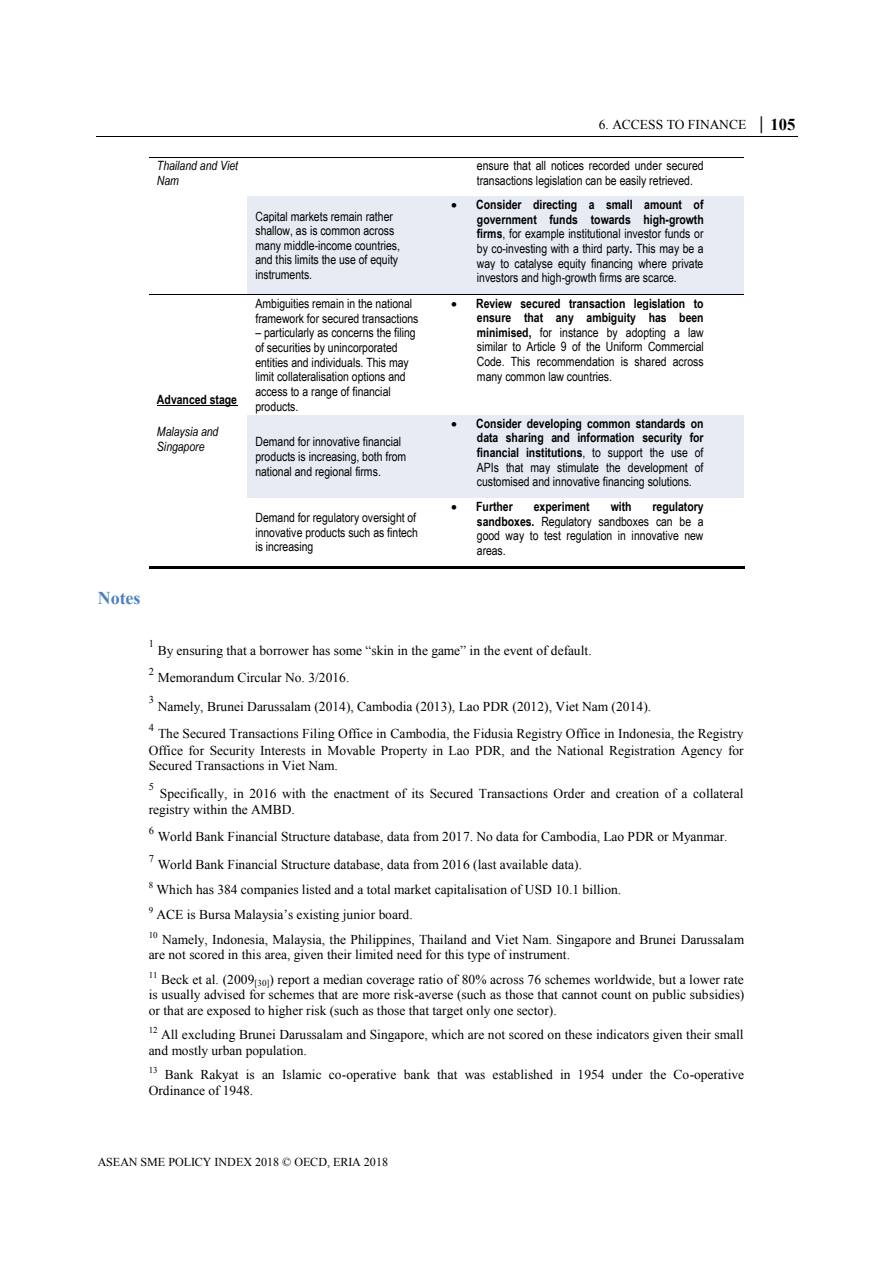
<style>
.page{position:relative;width:893px;height:1264px;background:#fff}
.page>*{position:absolute;margin:0;border:0;box-sizing:border-box;transform-origin:0 0}
.t1{font:700 18px "Times New Roman";color:#4c81bd}
.t2{font:13.5px/15.5px "Times New Roman";color:#000}
.t3{font:12.75px/14.7px "Arial Narrow";letter-spacing:-.005em;color:#000}
.t4{font:italic 12.75px/14.7px "Arial Narrow";letter-spacing:-.005em;color:#000}
.t5{font:700 12.75px "Arial Narrow";letter-spacing:-.005em;color:#000}
.t6{font:12px "Times New Roman";letter-spacing:-.005em;color:#000}
.t7{font:10.5px "Times New Roman";color:#000}
.s1{font-family:"Courier New";font-weight:700;font-size:16.5px}
.s2{font-weight:700;font-size:16.5px}
.s3{font-weight:700}
</style>
<div class="page">
<hr style="left:96px;top:136px;width:702px;height:1px;background:#000">
<hr style="left:149px;top:157px;width:98px;height:1px;background:#000">
<hr style="left:248px;top:157px;width:181px;height:1px;background:#000">
<hr style="left:429px;top:157px;width:315px;height:1px;background:#000">
<div style="left:247px;top:196px;width:182px;height:98px;background:#e7ecf4"></div>
<div style="left:429px;top:196px;width:315px;height:98px;background:#e7ecf4"></div>
<hr style="left:157px;top:405px;width:80px;height:1px;background:#000">
<hr style="left:149px;top:294px;width:98px;height:1px;background:#000">
<hr style="left:248px;top:294px;width:181px;height:1px;background:#000">
<hr style="left:429px;top:294px;width:315px;height:1px;background:#000">
<div style="left:247px;top:415px;width:182px;height:83px;background:#e7ecf4"></div>
<div style="left:429px;top:415px;width:315px;height:83px;background:#e7ecf4"></div>
<hr style="left:149px;top:566px;width:98px;height:3px;background:#000">
<hr style="left:250px;top:566px;width:179px;height:3px;background:#000">
<hr style="left:431px;top:566px;width:313px;height:3px;background:#000">
<p class="t2" style="left:599px;top:117px;width:198px">6. ACCESS TO FINANCE <span class="s1">│</span> <span class="s2">105</span></p>
<p class="t4" style="left:157px;top:158px;width:83px">Thailand and Viet<br>Nam</p>
<p class="t3" style="left:477px;top:158px;width:228px">ensure that all notices recorded under secured transactions legislation can be easily retrieved.</p>
<p class="t3" style="left:255px;top:208px;width:146px">Capital markets remain rather shallow, as is common across many middle-income countries, and this limits the use of equity instruments.</p>
<p class="t3" style="left:477px;top:197px;width:228px;text-align:justify;text-indent:-26px">• <span class="s3">Consider directing a small amount of government funds towards high-growth firms</span>, for example institutional investor funds or by co-investing with a third party<span class="s3">.</span> This may be a way to catalyse equity financing where private investors and high-growth firms are scarce.</p>
<p class="t5" style="left:157px;top:392px;width:82px">Advanced stage</p>
<p class="t4" style="left:157px;top:424px;width:63px">Malaysia and<br>Singapore</p>
<p class="t3" style="left:255px;top:296px;width:165px">Ambiguities remain in the national framework for secured transactions</p>
<p class="t3" style="left:255px;top:325px;width:162px">– particularly as concerns the filing of securities by unincorporated entities and individuals. This may limit collateralisation options and access to a range of financial products.</p>
<p class="t3" style="left:255px;top:434px;width:152px">Demand for innovative financial products is increasing, both from national and regional firms.</p>
<p class="t3" style="left:255px;top:510px;width:164px">Demand for regulatory oversight of innovative products such as fintech is increasing</p>
<p class="t3" style="left:477px;top:296px;width:228px;text-align:justify;text-indent:-26px">• <span class="s3">Review secured transaction legislation to ensure that any ambiguity has been minimised,</span> for instance by adopting a law similar to Article 9 of the Uniform Commercial Code. This recommendation is shared across many common law countries.</p>
<p class="t3" style="left:477px;top:415px;width:228px;text-align:justify;text-indent:-26px">• <span class="s3">Consider developing common standards on data sharing and information security for financial institutions</span>, to support the use of APIs that may stimulate the development of customised and innovative financing solutions.</p>
<p class="t5" style="left:451px;top:499px;width:63px">• Further</p>
<p class="t5" style="left:534px;top:499px;width:57px">experiment</p>
<p class="t5" style="left:611px;top:499px;width:22px">with</p>
<p class="t3" style="left:477px;top:499px;width:228px;text-align:justify;text-indent:176px"><span class="s3">regulatory sandboxes.</span> Regulatory sandboxes can be a good way to test regulation in innovative new areas.</p>
<h2 class="t1" style="left:98px;top:587px;width:44px">Notes</h2>
<p class="t7" style="left:149px;top:637px;width:7px">1</p>
<p class="t2" style="left:158px;top:642px;width:436px">By ensuring that a borrower has some “skin in the game” in the event of default.</p>
<p class="t7" style="left:149px;top:665px;width:7px">2</p>
<p class="t2" style="left:158px;top:670px;width:193px">Memorandum Circular No. 3/2016.</p>
<p class="t7" style="left:149px;top:693px;width:7px">3</p>
<p class="t2" style="left:158px;top:698px;width:495px">Namely, Brunei Darussalam (2014), Cambodia (2013), Lao PDR (2012), Viet Nam (2014).</p>
<p class="t7" style="left:149px;top:721px;width:7px">4</p>
<p class="t2" style="left:149px;top:725px;width:597px;line-height:15.9px;text-align:justify;text-indent:9px">The Secured Transactions Filing Office in Cambodia, the Fidusia Registry Office in Indonesia, the Registry Office for Security Interests in Movable Property in Lao PDR, and the National Registration Agency for Secured Transactions in Viet Nam.</p>
<p class="t7" style="left:149px;top:780px;width:7px">5</p>
<p class="t2" style="left:149px;top:784px;width:596px;line-height:16.2px;text-indent:11px">Specifically, in 2016 with the enactment of its Secured Transactions Order and creation of a collateral registry within the AMBD.</p>
<p class="t7" style="left:149px;top:824px;width:7px">6</p>
<p class="t2" style="left:158px;top:828px;width:571px">World Bank Financial Structure database, data from 2017. No data for Cambodia, Lao PDR or Myanmar.</p>
<p class="t7" style="left:149px;top:852px;width:7px">7</p>
<p class="t2" style="left:158px;top:856px;width:426px">World Bank Financial Structure database, data from 2016 (last available data).</p>
<p class="t2" style="left:149px;top:881px;width:474px"><sup>8</sup> Which has 384 companies listed and a total market capitalisation of USD 10.1 billion.</p>
<p class="t2" style="left:149px;top:906px;width:266px"><sup>9</sup> ACE is Bursa Malaysia’s existing junior board.</p>
<p class="t2" style="left:149px;top:931px;width:597px"><sup>10</sup> Namely, Indonesia, Malaysia, the Philippines, Thailand and Viet Nam. Singapore and Brunei Darussalam are not scored in this area, given their limited need for this type of instrument.</p>
<p class="t2" style="left:149px;top:970px;width:597px;text-align:justify"><sup>11</sup> Beck et al. (2009<sub>[30]</sub>) report a median coverage ratio of 80% across 76 schemes worldwide, but a lower rate is usually advised for schemes that are more risk-averse (such as those that cannot count on public subsidies) or that are exposed to higher risk (such as those that target only one sector).</p>
<p class="t2" style="left:149px;top:1026px;width:596px"><sup>12</sup> All excluding Brunei Darussalam and Singapore, which are not scored on these indicators given their small and mostly urban population.</p>
<p class="t2" style="left:149px;top:1066px;width:597px"><sup>13</sup> Bank Rakyat is an Islamic co-operative bank that was established in 1954 under the Co-operative<br>Ordinance of 1948.</p>
<p class="t6" style="left:98px;top:1154px;width:292px">ASEAN SME POLICY INDEX 2018 © OECD, ERIA 2018</p>
</div>
